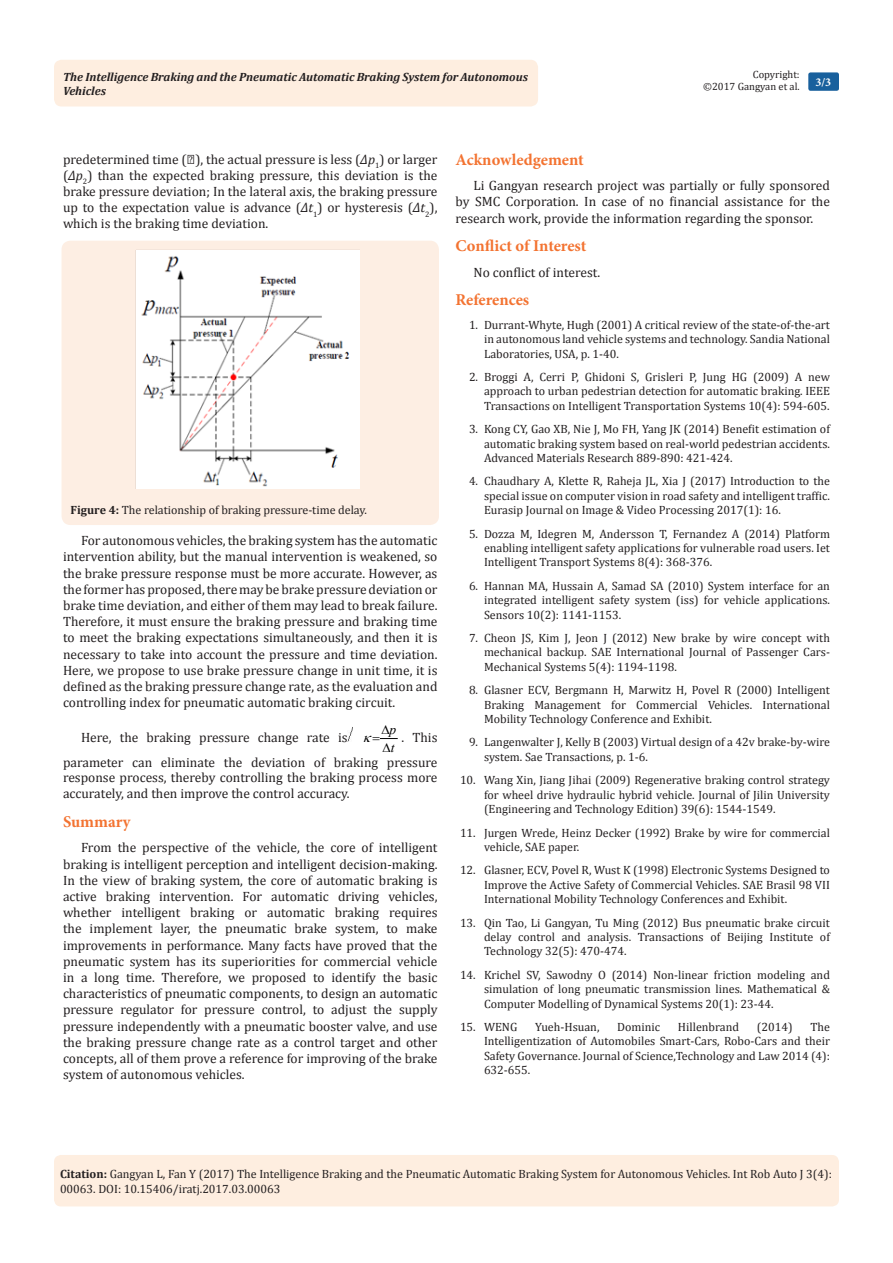
<style>
.page{position:relative;width:893px;height:1263px;background:#fff}
.page>*{position:absolute;margin:0;border:0;box-sizing:border-box;transform-origin:0 0}
.List_Paragraph{font:700 16.5px "Minion Pro";color:#f37331}
.t1{font:13.5px/16.2px "Cambria";color:#231f20;text-align:justify}
.t2{font:italic 13.35px/18.6px "Times New Roman";color:#000}
.Citation{font:12px/14.4px "Cambria";color:#231f20;text-align:justify}
.t3{font:italic 700 12px/14.4px "Cambria";color:#231f20}
.t4{font:700 12px "Minion Pro";color:#fff}
.t5{font:10.5px/12.6px "Cambria";color:#231f20;text-align:right}
.s1{font-style:italic}
.s2{font-weight:700}
</style>
<div class="page">
<div style="left:54px;top:1155px;width:785px;height:51px;background:#feeee0;border-radius:7px"></div>
<div style="left:54px;top:60px;width:484px;height:46px;background:#feeee0;border-radius:8px"></div>
<div style="left:808px;top:72px;width:31px;height:19px;background:#18609d;border-radius:2px"></div>
<img style="left:348px;top:727px;width:5px;height:15px">
<div style="left:62px;top:241px;width:377px;height:284px;background:#fdeee3;border-radius:9px"></div>
<img style="left:135px;top:250px;width:225px;height:239px">
<svg style="left:379px;top:738px;width:18px;height:1px"></svg>
<p class="t5" style="left:703px;top:68px;width:98px">Copyright:<br>©2017 Gangyan et al.</p>
<p class="t3" style="left:63px;top:69px;width:466px">The Intelligence Braking and the Pneumatic Automatic Braking System for Autonomous<br>Vehicles</p>
<p class="t4" style="left:815px;top:74px;width:17px">3/3</p>
<p class="t1" style="left:63px;top:151px;width:376px">predetermined time (●), the actual pressure is less (<span class="s1">Δp</span><sub>1</sub>) or larger (<span class="s1">Δp</span><sub>2</sub>) than the expected braking pressure, this deviation is the brake pressure deviation; In the lateral axis, the braking pressure up to the expectation value is advance (<span class="s1">Δt</span><sub>1</sub>) or hysteresis (<span class="s1">Δt</span><sub>2</sub>), which is the braking time deviation.</p>
<p class="Citation" style="left:71px;top:503px;width:298px"><span class="s2">Figure 4:</span> The relationship of braking pressure-time delay.</p>
<p class="t1" style="left:63px;top:532px;width:376px;text-indent:18px">For autonomous vehicles, the braking system has the automatic intervention ability, but the manual intervention is weakened, so the brake pressure response must be more accurate. However, as the former has proposed, there may be brake pressure deviation or brake time deviation, and either of them may lead to break failure.<br>Therefore, it must ensure the braking pressure and braking time to meet the braking expectations simultaneously, and then it is necessary to take into account the pressure and time deviation.<br>Here, we propose to use brake pressure change in unit time, it is defined as the braking pressure change rate, as the evaluation and controlling index for pneumatic automatic braking circuit.</p>
<p class="t1" style="left:81px;top:729px;width:268px">Here, the braking pressure change rate is</p>
<p class="t2" style="left:381px;top:719px;width:16px">∆p ∆t</p>
<p class="t1" style="left:63px;top:724px;width:376px;line-height:25.5px;text-align:right">. This<br>parameter can eliminate the deviation of braking pressure</p>
<p class="t1" style="left:63px;top:769px;width:376px">response process, thereby controlling the braking process more accurately, and then improve the control accuracy.</p>
<p class="List_Paragraph" style="left:63px;top:810px;width:69px">Summary</p>
<p class="t1" style="left:63px;top:840px;width:376px;text-indent:18px">From the perspective of the vehicle, the core of intelligent braking is intelligent perception and intelligent decision-making.<br>In the view of braking system, the core of automatic braking is active braking intervention. For automatic driving vehicles, whether intelligent braking or automatic braking requires the implement layer, the pneumatic brake system, to make improvements in performance. Many facts have proved that the pneumatic system has its superiorities for commercial vehicle in a long time. Therefore, we proposed to identify the basic characteristics of pneumatic components, to design an automatic pressure regulator for pressure control, to adjust the supply pressure independently with a pneumatic booster valve, and use the braking pressure change rate as a control target and other concepts, all of them prove a reference for improving of the brake system of autonomous vehicles.</p>
<p class="List_Paragraph" style="left:455px;top:148px;width:130px">Acknowledgement</p>
<p class="t1" style="left:455px;top:177px;width:376px;text-indent:18px">Li Gangyan research project was partially or fully sponsored by SMC Corporation. In case of no financial assistance for the research work, provide the information regarding the sponsor.</p>
<p class="List_Paragraph" style="left:455px;top:234px;width:132px">Conflict of Interest</p>
<p class="t1" style="left:473px;top:264px;width:128px">No conflict of interest.</p>
<p class="List_Paragraph" style="left:455px;top:288px;width:75px">References</p>
<p class="Citation" style="left:484px;top:317px;width:347px;text-indent:-15px">1. Durrant-Whyte, Hugh (2001) A critical review of the state-of-the-art in autonomous land vehicle systems and technology. Sandia National Laboratories, USA, p. 1-40.</p>
<p class="Citation" style="left:484px;top:370px;width:347px;text-indent:-15px">2. Broggi A, Cerri P, Ghidoni S, Grisleri P, Jung HG (2009) A new approach to urban pedestrian detection for automatic braking. IEEE Transactions on Intelligent Transportation Systems 10(4): 594-605.</p>
<p class="Citation" style="left:484px;top:422px;width:347px;text-indent:-15px">3. Kong CY, Gao XB, Nie J, Mo FH, Yang JK (2014) Benefit estimation of automatic braking system based on real-world pedestrian accidents.<br>Advanced Materials Research 889-890: 421-424.</p>
<p class="Citation" style="left:484px;top:474px;width:347px;text-indent:-15px">4. Chaudhary A, Klette R, Raheja JL, Xia J (2017) Introduction to the special issue on computer vision in road safety and intelligent traffic.<br>Eurasip Journal on Image &amp; Video Processing 2017(1): 16.</p>
<p class="Citation" style="left:484px;top:526px;width:347px;text-indent:-15px">5. Dozza M, Idegren M, Andersson T, Fernandez A (2014) Platform enabling intelligent safety applications for vulnerable road users. Iet Intelligent Transport Systems 8(4): 368-376.</p>
<p class="Citation" style="left:484px;top:578px;width:347px;text-indent:-15px">6. Hannan MA, Hussain A, Samad SA (2010) System interface for an integrated intelligent safety system (iss) for vehicle applications.<br>Sensors 10(2): 1141-1153.</p>
<p class="Citation" style="left:484px;top:631px;width:347px;text-indent:-15px">7. Cheon JS, Kim J, Jeon J (2012) New brake by wire concept with mechanical backup. SAE International Journal of Passenger Cars-Mechanical Systems 5(4): 1194-1198.</p>
<p class="Citation" style="left:484px;top:683px;width:347px;text-indent:-15px">8. Glasner ECV, Bergmann H, Marwitz H, Povel R (2000) Intelligent Braking Management for Commercial Vehicles. International Mobility Technology Conference and Exhibit.</p>
<p class="Citation" style="left:484px;top:735px;width:347px;text-indent:-15px">9. Langenwalter J, Kelly B (2003) Virtual design of a 42v brake-by-wire system. Sae Transactions, p. 1-6.</p>
<p class="Citation" style="left:484px;top:773px;width:347px;text-indent:-24px">10. Wang Xin, Jiang Jihai (2009) Regenerative braking control strategy for wheel drive hydraulic hybrid vehicle. Journal of Jilin University (Engineering and Technology Edition) 39(6): 1544-1549.</p>
<p class="Citation" style="left:484px;top:825px;width:347px;text-indent:-24px">11. Jurgen Wrede, Heinz Decker (1992) Brake by wire for commercial vehicle, SAE paper.</p>
<p class="Citation" style="left:484px;top:863px;width:347px;text-indent:-24px">12. Glasner, ECV, Povel R, Wust K (1998) Electronic Systems Designed to Improve the Active Safety of Commercial Vehicles. SAE Brasil 98 VII International Mobility Technology Conferences and Exhibit.</p>
<p class="Citation" style="left:484px;top:915px;width:347px;text-indent:-24px">13. Qin Tao, Li Gangyan, Tu Ming (2012) Bus pneumatic brake circuit delay control and analysis. Transactions of Beijing Institute of Technology 32(5): 470-474.</p>
<p class="Citation" style="left:484px;top:967px;width:347px;text-indent:-24px">14. Krichel SV, Sawodny O (2014) Non-linear friction modeling and simulation of long pneumatic transmission lines. Mathematical &amp; Computer Modelling of Dynamical Systems 20(1): 23-44.</p>
<p class="Citation" style="left:460px;top:1019px;width:59px">15. WENG</p>
<p class="Citation" style="left:535px;top:1019px;width:66px">Yueh-Hsuan,</p>
<p class="Citation" style="left:617px;top:1019px;width:44px">Dominic</p>
<p class="Citation" style="left:678px;top:1019px;width:63px">Hillenbrand</p>
<p class="Citation" style="left:757px;top:1019px;width:37px">(2014)</p>
<p class="Citation" style="left:484px;top:1019px;width:347px;text-indent:326px">The Intelligentization of Automobiles Smart-Cars, Robo-Cars and their Safety Governance. Journal of Science,Technology and Law 2014 (4):<br>632-655.</p>
<p class="Citation" style="left:60px;top:1167px;width:773px"><span class="s2">Citation:</span> Gangyan L, Fan Y (2017) The Intelligence Braking and the Pneumatic Automatic Braking System for Autonomous Vehicles. Int Rob Auto J 3(4):<br>00063. DOI: 10.15406/iratj.2017.03.00063</p>
</div>
